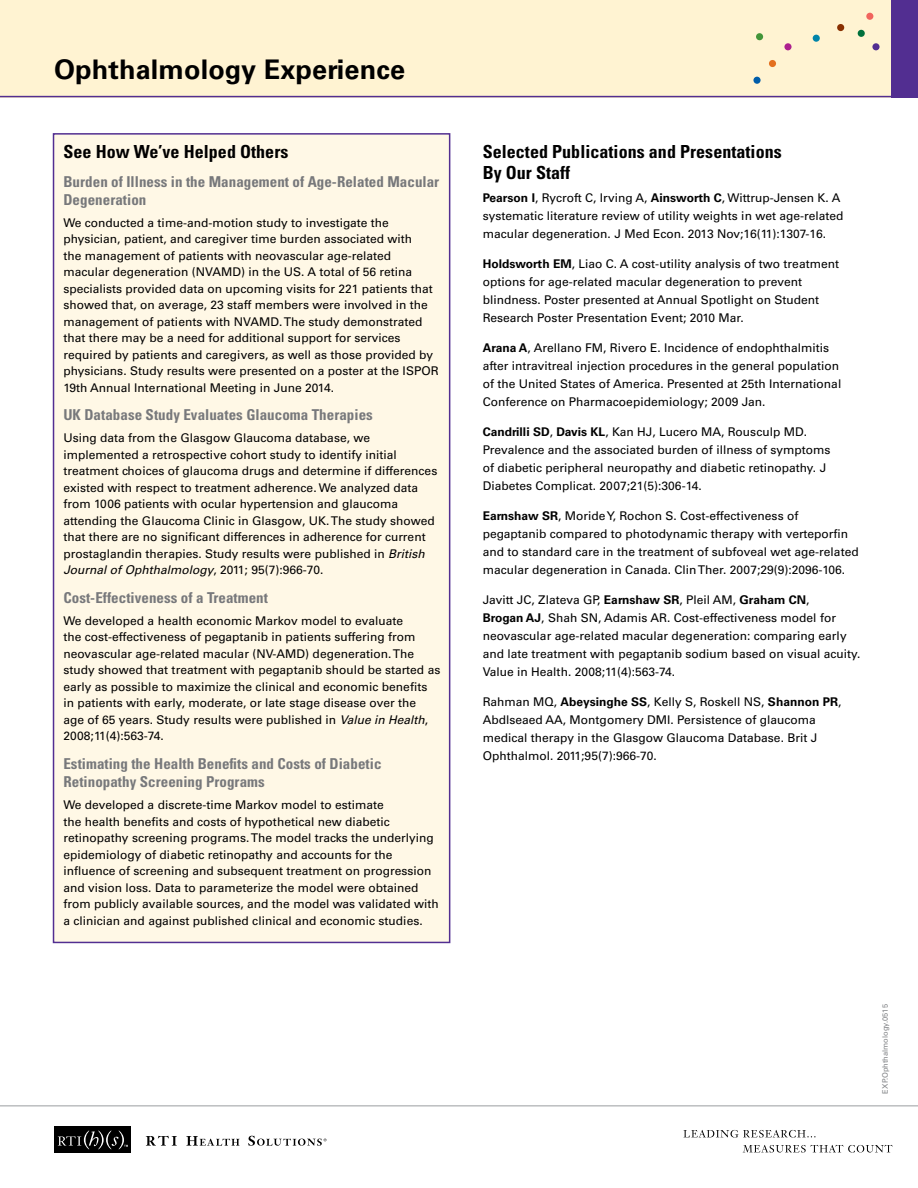
<style>
.page{position:relative;width:918px;height:1188px;background:#fff}
.page>*{position:absolute;margin:0;border:0;box-sizing:border-box;transform-origin:0 0}
.t1{font:700 27px "Univers LT Std";letter-spacing:.005em;color:#000}
.t2{font:700 condensed 18px/21px "Univers LT Std";letter-spacing:.005em;color:#000}
.t3{font:700 condensed 15px/18px "Univers LT Std";letter-spacing:.005em;color:#77787b}
.t4{font:12px/16.5px "Univers LT Std";color:#000}
.t5{font:7.5px "Univers LT Std";letter-spacing:.005em;color:#808285}
.s1{font-style:italic}
.s2{font-weight:700}
</style>
<div class="page">
<div style="left:53px;top:133px;width:397px;height:810px;background:#fff8e6;border:2px solid #522e91"></div>
<div style="left:0;top:0;width:918px;height:97px;background:#fff3d2"></div>
<hr style="left:0;top:96px;width:918px;height:1px;background:#522e91">
<hr style="left:0;top:1105px;width:918px;height:2px;background:#bcbec0">
<div style="left:54px;top:1127px;width:77px;height:26px;background:#000"></div>
<svg style="left:58px;top:1131px;width:70px;height:18px"></svg>
<svg style="left:146px;top:1136px;width:31px;height:10px"></svg>
<svg style="left:186px;top:1136px;width:54px;height:10px"></svg>
<svg style="left:248px;top:1136px;width:79px;height:10px"></svg>
<svg style="left:683px;top:1130px;width:133px;height:7px"></svg>
<svg style="left:743px;top:1145px;width:150px;height:8px"></svg>
<div style="left:756px;top:33px;width:7px;height:7px;background:#439539;border-radius:50%"></div>
<div style="left:753px;top:77px;width:8px;height:7px;background:#005daa;border-radius:50%"></div>
<div style="left:769px;top:60px;width:7px;height:7px;background:#e36f1e;border-radius:50%"></div>
<div style="left:784px;top:43px;width:8px;height:7px;background:#ad208e;border-radius:50%"></div>
<div style="left:837px;top:24px;width:7px;height:7px;background:#893001;border-radius:50%"></div>
<div style="left:813px;top:35px;width:7px;height:7px;background:#0084a9;border-radius:50%"></div>
<div style="left:866px;top:13px;width:7px;height:7px;background:#f1645d;border-radius:50%"></div>
<div style="left:858px;top:30px;width:7px;height:7px;background:#00703c;border-radius:50%"></div>
<div style="left:872px;top:43px;width:8px;height:7px;background:#522e91;border-radius:50%"></div>
<div style="left:891px;top:0;width:27px;height:97px;background:#522e91"></div>
<h1 class="t1" style="left:54px;top:53px;width:353px">Ophthalmology Experience</h1>
<h2 class="t2" style="left:63px;top:141px;width:226px">See How We’ve Helped Others</h2>
<p class="t3" style="left:63px;top:172px;width:377px">Burden of Illness in the Management of Age-Related Macular<br>Degeneration</p>
<p class="t4" style="left:63px;top:214px;width:377px">We conducted a time-and-motion study to investigate the physician, patient, and caregiver time burden associated with<br>the management of patients with neovascular age-related macular degeneration (NVAMD) in the US. A total of 56 retina specialists provided data on upcoming visits for 221 patients that showed that, on average, 23 staff members were involved in the management of patients with NVAMD. The study demonstrated that there may be a need for additional support for services required by patients and caregivers, as well as those provided by physicians. Study results were presented on a poster at the ISPOR 19th Annual International Meeting in June 2014.</p>
<p class="t3" style="left:63px;top:406px;width:311px">UK Database Study Evaluates Glaucoma Therapies</p>
<p class="t4" style="left:63px;top:430px;width:375px">Using data from the Glasgow Glaucoma database, we implemented a retrospective cohort study to identify initial treatment choices of glaucoma drugs and determine if differences existed with respect to treatment adherence. We analyzed data from 1006 patients with ocular hypertension and glaucoma attending the Glaucoma Clinic in Glasgow, UK. The study showed that there are no significant differences in adherence for current prostaglandin therapies. Study results were published in <span class="s1">British Journal of Ophthalmology</span>, 2011; 95(7):966-70.</p>
<p class="t3" style="left:63px;top:589px;width:206px">Cost-Effectiveness of a Treatment</p>
<p class="t4" style="left:63px;top:613px;width:378px">We developed a health economic Markov model to evaluate<br>the cost-effectiveness of pegaptanib in patients suffering from neovascular age-related macular (NV-AMD) degeneration. The study showed that treatment with pegaptanib should be started as early as possible to maximize the clinical and economic benefits in patients with early, moderate, or late stage disease over the<br>age of 65 years. Study results were published in <span class="s1">Value in Health</span>, 2008;11(4):563-74.</p>
<p class="t3" style="left:63px;top:755px;width:320px">Estimating the Health Benefits and Costs of Diabetic<br>Retinopathy Screening Programs</p>
<p class="t4" style="left:63px;top:797px;width:377px">We developed a discrete-time Markov model to estimate<br>the health benefits and costs of hypothetical new diabetic retinopathy screening programs. The model tracks the underlying epidemiology of diabetic retinopathy and accounts for the influence of screening and subsequent treatment on progression and vision loss. Data to parameterize the model were obtained from publicly available sources, and the model was validated with a clinician and against published clinical and economic studies.</p>
<h2 class="t2" style="left:483px;top:141px;width:301px">Selected Publications and Presentations<br>By Our Staff</h2>
<p class="t4" style="left:483px;top:189px;width:362px;line-height:18px"><span class="s2">Pearson I</span>, Rycroft C, Irving A, <span class="s2">Ainsworth C</span>, Wittrup-Jensen K. A systematic literature review of utility weights in wet age-related macular degeneration. J Med Econ. 2013 Nov;16(11):1307-16.</p>
<p class="t4" style="left:483px;top:255px;width:358px;line-height:18px"><span class="s2">Holdsworth EM</span>, Liao C. A cost-utility analysis of two treatment options for age-related macular degeneration to prevent blindness. Poster presented at Annual Spotlight on Student Research Poster Presentation Event; 2010 Mar.</p>
<p class="t4" style="left:483px;top:339px;width:360px;line-height:18px"><span class="s2">Arana A</span>, Arellano FM, Rivero E. Incidence of endophthalmitis after intravitreal injection procedures in the general population of the United States of America. Presented at 25th International Conference on Pharmacoepidemiology; 2009 Jan.</p>
<p class="t4" style="left:483px;top:423px;width:349px;line-height:18px"><span class="s2">Candrilli SD</span>, <span class="s2">Davis KL</span>, Kan HJ, Lucero MA, Rousculp MD.<br>Prevalence and the associated burden of illness of symptoms of diabetic peripheral neuropathy and diabetic retinopathy. J Diabetes Complicat. 2007;21(5):306-14.</p>
<p class="t4" style="left:483px;top:507px;width:377px;line-height:18px"><span class="s2">Earnshaw SR</span>, Moride Y, Rochon S. Cost-effectiveness of pegaptanib compared to photodynamic therapy with verteporfin and to standard care in the treatment of subfoveal wet age-related macular degeneration in Canada. Clin Ther. 2007;29(9):2096-106.</p>
<p class="t4" style="left:483px;top:591px;width:379px;line-height:18px">Javitt JC, Zlateva GP, <span class="s2">Earnshaw SR</span>, Pleil AM, <span class="s2">Graham CN</span>,<br><span class="s2">Brogan AJ</span>, Shah SN, Adamis AR. Cost-effectiveness model for neovascular age-related macular degeneration: comparing early and late treatment with pegaptanib sodium based on visual acuity.<br>Value in Health. 2008;11(4):563-74.</p>
<p class="t4" style="left:483px;top:693px;width:360px;line-height:18px">Rahman MQ, <span class="s2">Abeysinghe SS</span>, Kelly S, Roskell NS, <span class="s2">Shannon PR</span>, Abdlseaed AA, Montgomery DMI. Persistence of glaucoma medical therapy in the Glasgow Glaucoma Database. Brit J Ophthalmol. 2011;95(7):966-70.</p>
<p class="t5" style="left:881px;top:1094px;width:91px;rotate:-90deg">EXP.Ophthalmology.0515</p>
</div>
